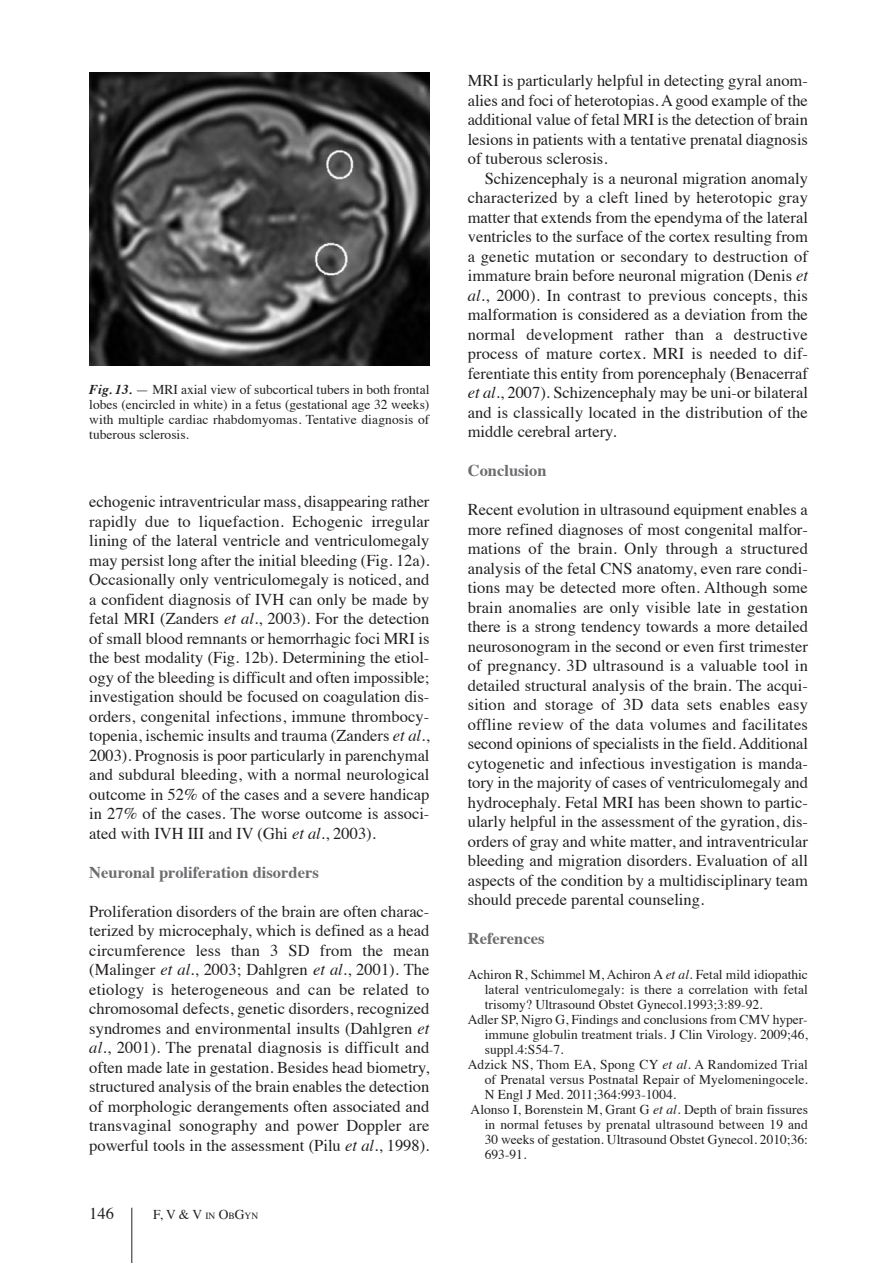
<style>
.page{position:relative;width:893px;height:1263px;background:#fff}
.page>*{position:absolute;margin:0;border:0;box-sizing:border-box;transform-origin:0 0}
.t1{font:16.5px/19.5px "Times";color:#231f20;text-align:justify}
.t2{font:700 16.5px "Times";color:#6c6d70}
.t3{font:13.5px/15px "Times";color:#231f20;text-align:justify}
.s1{font-weight:700;font-style:italic}
.s2{font-style:italic}
.s3{font-size:9.45px}
</style>
<div class="page">
<hr style="left:131px;top:1208px;width:1px;height:55px;background:#231f20">
<img style="left:89px;top:72px;width:340px;height:294px">
<p class="t3" style="left:89px;top:383px;width:342px"><span class="s1">Fig. 13.</span> — MRI axial view of subcortical tubers in both frontal lobes (encircled in white) in a fetus (gestational age 32 weeks) with multiple cardiac rhabdomyomas. Tentative diagnosis of tuberous sclerosis.</p>
<p class="t1" style="left:89px;top:493px;width:342px">echogenic intraventricular mass, disappearing rather rapidly due to liquefaction. echogenic irregular lining of the lateral ventricle and ventriculomegaly may persist long after the initial bleeding (Fig. 12a).<br>Occasionally only ventriculomegaly is noticed, and a confident diagnosis of IVH can only be made by fetal MRI (Zanders <span class="s2">et al.</span>, 2003). For the detection of small blood remnants or hemorrhagic foci MRI is the best modality (Fig. 12b). Determining the etiol&shy;ogy of the bleeding is difficult and often impossible; investigation should be focused on coagulation dis&shy;orders, congenital infections, immune thrombocy&shy;topenia, ischemic insults and trauma (Zanders <span class="s2">et al.</span>, 2003). Prognosis is poor particularly in parenchymal and subdural bleeding, with a normal neurological outcome in 52% of the cases and a severe handicap in 27% of the cases. The worse outcome is associ&shy;ated with IVH III and IV (Ghi <span class="s2">et al.</span>, 2003).</p>
<p class="t2" style="left:89px;top:865px;width:231px">Neuronal proliferation disorders</p>
<p class="t1" style="left:89px;top:903px;width:342px">Proliferation disorders of the brain are often charac&shy;terized by microcephaly, which is defined as a head circumference less than 3 SD from the mean (Malinger <span class="s2">et al.</span>, 2003; Dahlgren <span class="s2">et al.</span>, 2001). The etiology is heterogeneous and can be related to chromosomal defects, genetic disorders, recognized syndromes and environmental insults (Dahlgren <span class="s2">et al.</span>, 2001). The prenatal diagnosis is difficult and often made late in gestation. besides head biometry, structured analysis of the brain enables the detection of morphologic derangements often associated and transvaginal sonography and power Doppler are powerful tools in the assessment (Pilu <span class="s2">et al.</span>, 1998).</p>
<p class="t1" style="left:89px;top:1205px;width:26px">146</p>
<p class="t3" style="left:153px;top:1208px;width:107px">F, V &amp; V <span class="s3">In</span> O<span class="s3">b</span>G<span class="s3">yn</span></p>
<p class="t1" style="left:468px;top:72px;width:342px">MRI is particularly helpful in detecting gyral anom&shy;alies and foci of heterotopias. a good example of the additional value of fetal MRI is the detection of brain lesions in patients with a tentative prenatal diagnosis of tuberous sclerosis.</p>
<p class="t1" style="left:468px;top:170px;width:342px;text-indent:17px">Schizencephaly is a neuronal migration anomaly characterized by a cleft lined by heterotopic gray matter that extends from the ependyma of the lateral ventricles to the surface of the cortex resulting from a genetic mutation or secondary to destruction of immature brain before neuronal migration (Denis <span class="s2">et al.</span>, 2000). In contrast to previous concepts, this malformation is considered as a deviation from the normal development rather than a destructive process of mature cortex. MRI is needed to dif&shy;ferentiate this entity from porencephaly (benacerraf <span class="s2">et al.</span>, 2007). Schizencephaly may be uni-or bilateral and is classically located in the distribution of the middle cerebral artery.</p>
<p class="t2" style="left:468px;top:464px;width:80px">Conclusion</p>
<p class="t1" style="left:468px;top:501px;width:342px">Recent evolution in ultrasound equipment enables a more refined diagnoses of most congenital malfor&shy;mations of the brain. Only through a structured analysis of the fetal cnS anatomy, even rare condi&shy;tions may be detected more often. although some brain anomalies are only visible late in gestation there is a strong tendency towards a more detailed neurosonogram in the second or even first trimester of pregnancy. 3D ultrasound is a valuable tool in detailed structural analysis of the brain. The acqui&shy;sition and storage of 3D data sets enables easy offline review of the data volumes and facilitates second opinions of specialists in the field. additional cytogenetic and infectious investigation is manda&shy;tory in the majority of cases of ventriculomegaly and hydrocephaly. Fetal MRI has been shown to partic&shy;ularly helpful in the assessment of the gyration, dis&shy;orders of gray and white matter, and intraventricular bleeding and migration disorders. evaluation of all aspects of the condition by a multidisciplinary team should precede parental counseling.</p>
<p class="t2" style="left:468px;top:932px;width:78px">References</p>
<p class="t3" style="left:468px;top:968px;width:342px">achiron R, Schimmel M, achiron a <span class="s2">et al.</span> Fetal mild idiopathic</p>
<p class="t3" style="left:485px;top:983px;width:325px">lateral ventriculomegaly: is there a correlation with fetal</p>
<p class="t3" style="left:485px;top:998px;width:279px">trisomy? ultrasound Obstet Gynecol.1993;3:89-92.</p>
<p class="t3" style="left:468px;top:1013px;width:341px">adler SP, nigro G, Findings and conclusions from cMV hyper-</p>
<p class="t3" style="left:485px;top:1028px;width:325px">immune globulin treatment trials. J clin Virology. 2009;46,</p>
<p class="t3" style="left:485px;top:1043px;width:80px">suppl.4:S54-7.</p>
<p class="t3" style="left:468px;top:1058px;width:342px">adzick nS, Thom ea, Spong cy <span class="s2">et al.</span> a Randomized Trial</p>
<p class="t3" style="left:485px;top:1073px;width:325px">of Prenatal versus Postnatal Repair of Myelomeningocele.</p>
<p class="t3" style="left:485px;top:1088px;width:193px">n engl J Med. 2011;364:993-1004.</p>
<p class="t3" style="left:471px;top:1103px;width:339px">alonso I, borenstein M, Grant G <span class="s2">et al.</span> Depth of brain fissures</p>
<p class="t3" style="left:485px;top:1118px;width:325px">in normal fetuses by prenatal ultrasound between 19 and</p>
<p class="t3" style="left:485px;top:1133px;width:325px">30 weeks of gestation. ultrasound Obstet Gynecol. 2010;36:</p>
<p class="t3" style="left:485px;top:1148px;width:43px">693-91.</p>
</div>
